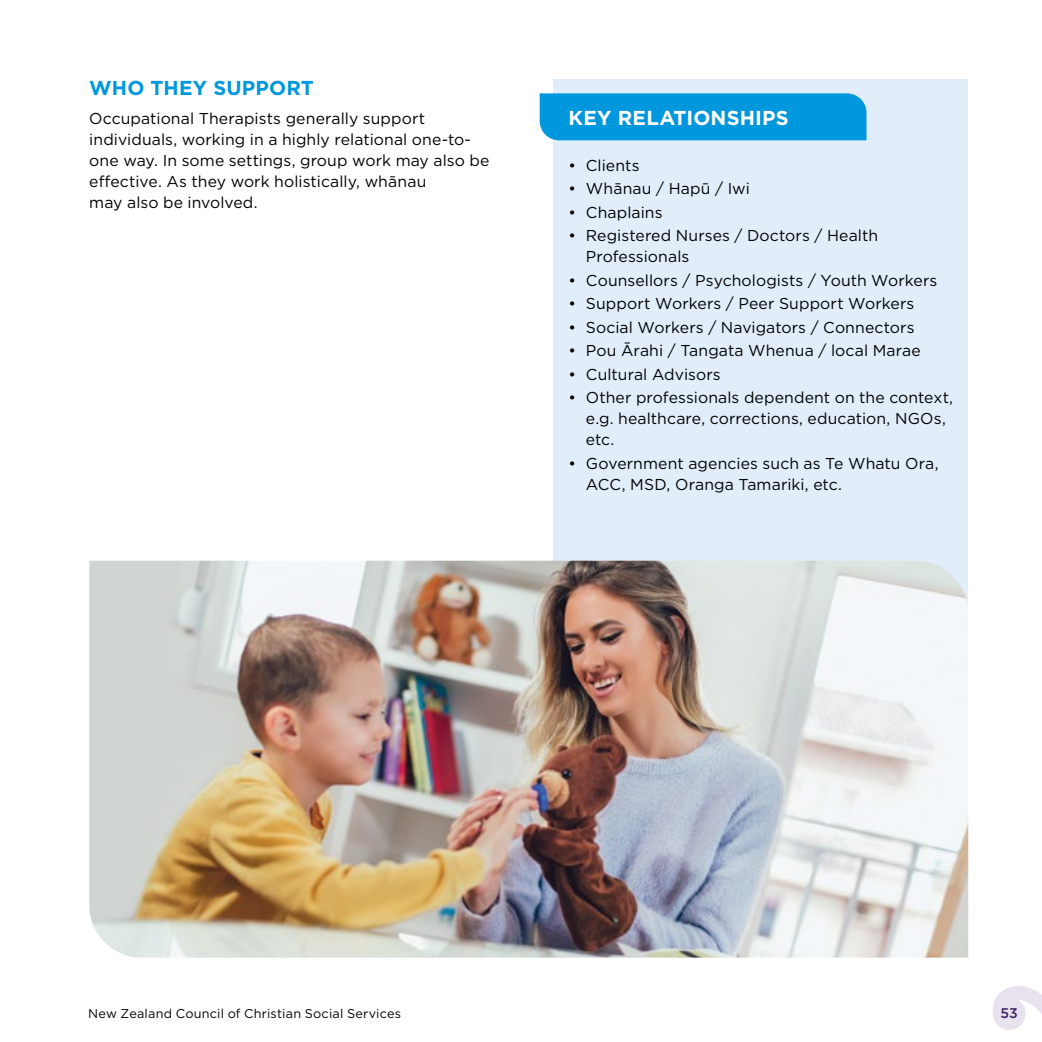
<style>
.page{position:relative;width:1042px;height:1042px;background:#fff}
.page>*{position:absolute;margin:0;border:0;box-sizing:border-box;transform-origin:0 0}
.t1{font:700 20.12px "Gotham";letter-spacing:.01em;color:#fff}
.t2{font:700 20.12px "Gotham";letter-spacing:.005em;color:#0097dc}
.t3{font:15.75px/21px "Gotham";letter-spacing:.005em;color:#000}
.t4{font:500 14px "Gotham";color:#402361}
.t5{font:12.6px "Gotham";letter-spacing:.015em;color:#000}
</style>
<div class="page">
<svg style="left:993px;top:986px;width:49px;height:44px"></svg>
<div style="left:554px;top:79px;width:414px;height:558px;background:#e1eefa"></div>
<div style="left:540px;top:93px;width:326px;height:47px;background:#0097dc"></div>
<img style="left:89px;top:561px;width:879px;height:396px">
<p class="t2" style="left:89px;top:75px;width:226px">WHO THEY SUPPORT</p>
<p class="t3" style="left:89px;top:108px;width:402px">Occupational Therapists generally support individuals, working in a highly relational one-to&shy;one way. In some settings, group work may also be effective. As they work holistically, whānau<br>may also be involved.</p>
<p class="t1" style="left:568px;top:105px;width:222px">KEY RELATIONSHIPS</p>
<p class="t3" style="left:568px;top:154px;width:72px">• Clients</p>
<p class="t3" style="left:568px;top:178px;width:183px">• Whānau / Hapū / Iwi</p>
<p class="t3" style="left:568px;top:201px;width:96px">• Chaplains</p>
<p class="t3" style="left:586px;top:225px;width:294px;text-indent:-17px">• Registered Nurses / Doctors / Health<br>Professionals</p>
<p class="t3" style="left:568px;top:269px;width:370px">• Counsellors / Psychologists / Youth Workers</p>
<p class="t3" style="left:568px;top:293px;width:347px">• Support Workers / Peer Support Workers</p>
<p class="t3" style="left:568px;top:316px;width:347px">• Social Workers / Navigators / Connectors</p>
<p class="t3" style="left:568px;top:340px;width:354px">• Pou Ārahi / Tangata Whenua / local Marae</p>
<p class="t3" style="left:568px;top:363px;width:154px">• Cultural Advisors</p>
<p class="t3" style="left:586px;top:387px;width:369px;text-indent:-17px">• Other professionals dependent on the context, e.g. healthcare, corrections, education, NGOs, etc.</p>
<p class="t3" style="left:586px;top:452px;width:354px;text-indent:-17px">• Government agencies such as Te Whatu Ora,<br>ACC, MSD, Oranga Tamariki, etc.</p>
<p class="t5" style="left:88px;top:1005px;width:314px">New Zealand Council of Christian Social Services</p>
<p class="t4" style="left:1000px;top:1004px;width:19px">53</p>
</div>
